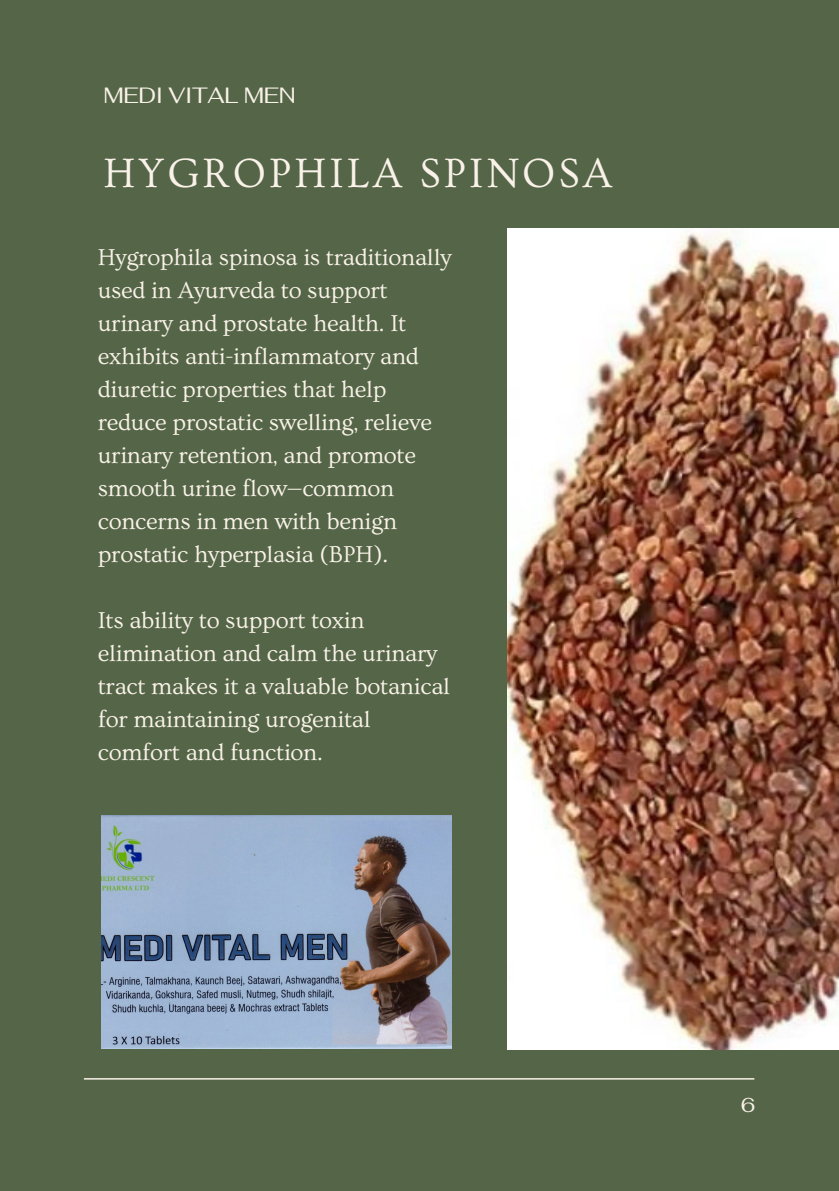
<style>
.page{position:relative;width:839px;height:1191px;background:#fff}
.page>*{position:absolute;margin:0;border:0;box-sizing:border-box;transform-origin:0 0}
.t1{font:43px "Ovo";letter-spacing:.07em;color:#faf2e9}
.t2{font:24px/33px "Ovo";letter-spacing:-.01em;color:#faf2e9}
.t3{font:22px "Fahkwang";letter-spacing:-.015em;color:#faf2e9}
.t4{font:20px "Fahkwang";color:#faf2e9}
</style>
<div class="page">
<div style="left:0;top:0;width:838px;height:1190px;background:#546647"></div>
<hr style="left:84px;top:1078px;width:670px;height:2px;background:#faf2e9">
<img style="left:101px;top:815px;width:351px;height:234px">
<img style="left:507px;top:228px;width:331px;height:822px">
<p class="t3" style="left:103px;top:80px;width:194px">MEDI VITAL MEN</p>
<p class="t1" style="left:103px;top:150px;width:510px">HYGROPHILA SPINOSA</p>
<p class="t2" style="left:98px;top:242px;width:355px">Hygrophila spinosa is traditionally used in Ayurveda to support urinary and prostate health. It exhibits anti-inflammatory and diuretic properties that help reduce prostatic swelling, relieve urinary retention, and promote smooth urine flow—common concerns in men with benign prostatic hyperplasia (BPH).</p>
<p class="t2" style="left:98px;top:604px;width:354px">Its ability to support toxin elimination and calm the urinary tract makes it a valuable botanical for maintaining urogenital comfort and function.</p>
<p class="t4" style="left:741px;top:1092px;width:15px">6</p>
</div>
